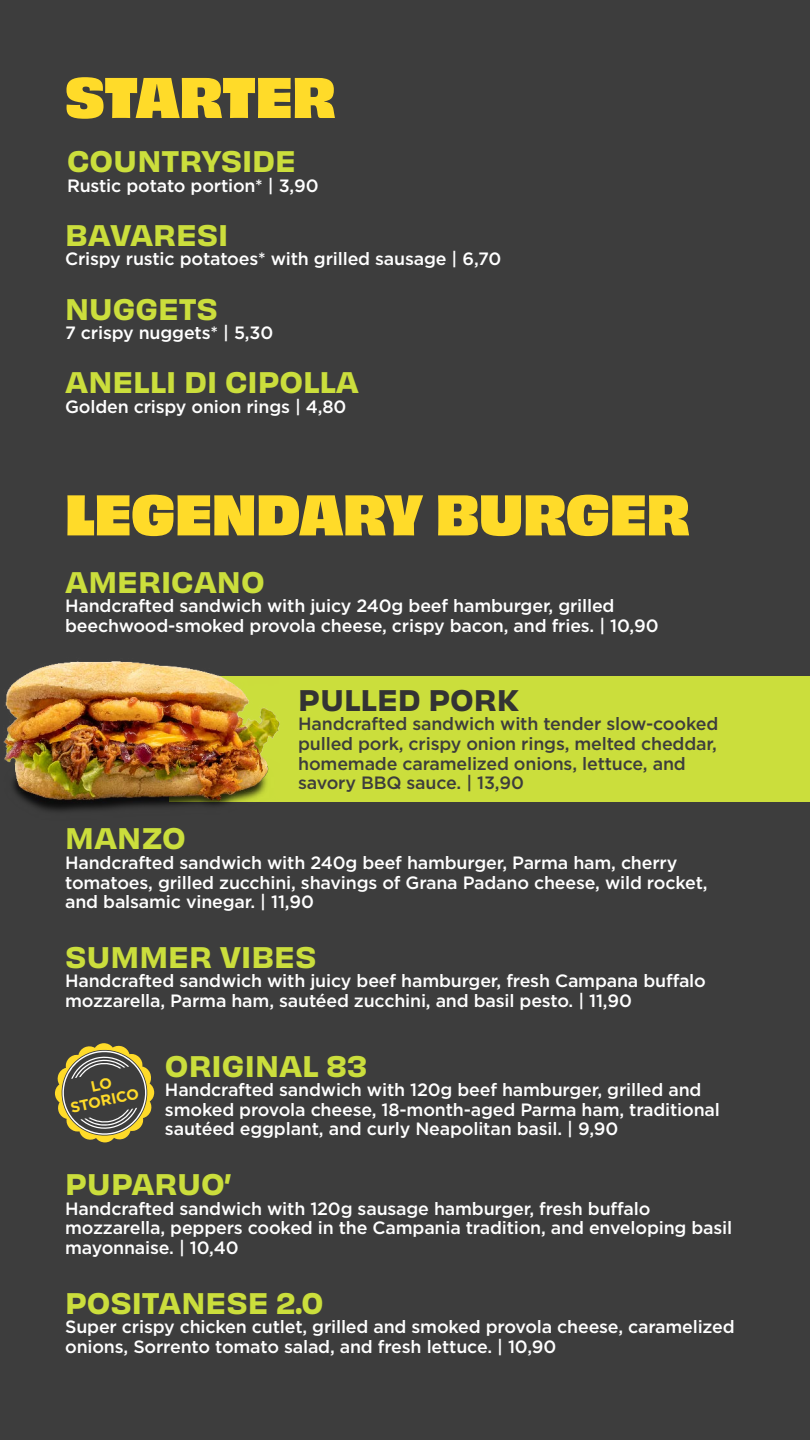
<style>
.page{position:relative;width:810px;height:1440px;background:#3d3d3d}
.page>*{position:absolute;margin:0;border:0;box-sizing:border-box;transform-origin:0 0}
.t1{font:53.4px "Obviously Blck";color:#ffdb29}
.t2{font:27.75px "Obviously Semi";color:#cbde3c}
.t3{font:27.75px "Obviously Semi";color:#333}
.t4{font:500 17.85px/19.6px "Gotham";letter-spacing:-.01em;color:#fff}
.t5{font:500 17.85px/19.6px "Gotham";letter-spacing:-.01em;color:#3d3d3d}
.t6{font:700 14.92px/16px "Gotham";color:#ffdb29;text-align:center}
</style>
<div class="page">
<svg style="left:55px;top:1043px;width:99px;height:100px"></svg>
<div style="left:169px;top:676px;width:641px;height:126px;background:#cbde3c"></div>
<img style="left:3px;top:661px;width:277px;height:151px">
<h1 class="t1" style="left:65px;top:55px;width:272px">STARTER</h1>
<h2 class="t2" style="left:67px;top:139px;width:230px">COUNTRYSIDE</h2>
<p class="t4" style="left:67px;top:175px;width:253px">Rustic potato portion* | 3,90</p>
<h2 class="t2" style="left:65px;top:213px;width:165px">BAVARESI</h2>
<p class="t4" style="left:65px;top:249px;width:438px">Crispy rustic potatoes* with grilled sausage | 6,70</p>
<h2 class="t2" style="left:65px;top:286px;width:154px">NUGGETS</h2>
<p class="t4" style="left:65px;top:323px;width:210px">7 crispy nuggets* | 5,30</p>
<h2 class="t2" style="left:65px;top:360px;width:296px">ANELLI DI CIPOLLA</h2>
<p class="t4" style="left:65px;top:397px;width:283px">Golden crispy onion rings | 4,80</p>
<h1 class="t1" style="left:65px;top:473px;width:626px">LEGENDARY BURGER</h1>
<h2 class="t2" style="left:65px;top:560px;width:201px">AMERICANO</h2>
<p class="t4" style="left:65px;top:596px;width:595px">Handcrafted sandwich with juicy 240g beef hamburger, grilled beechwood-smoked provola cheese, crispy bacon, and fries. | 10,90</p>
<h2 class="t3" style="left:298px;top:678px;width:222px">PULLED PORK</h2>
<p class="t5" style="left:298px;top:714px;width:422px">Handcrafted sandwich with tender slow-cooked pulled pork, crispy onion rings, melted cheddar, homemade caramelized onions, lettuce, and savory BBQ sauce. | 13,90</p>
<h2 class="t2" style="left:65px;top:816px;width:122px">MANZO</h2>
<p class="t4" style="left:65px;top:853px;width:644px">Handcrafted sandwich with 240g beef hamburger, Parma ham, cherry tomatoes, grilled zucchini, shavings of Grana Padano cheese, wild rocket, and balsamic vinegar. | 11,90</p>
<h2 class="t2" style="left:65px;top:935px;width:253px">SUMMER VIBES</h2>
<p class="t4" style="left:65px;top:971px;width:642px">Handcrafted sandwich with juicy beef hamburger, fresh Campana buffalo mozzarella, Parma ham, sautéed zucchini, and basil pesto. | 11,90</p>
<h2 class="t2" style="left:165px;top:1044px;width:204px">ORIGINAL 83</h2>
<p class="t4" style="left:165px;top:1080px;width:556px">Handcrafted sandwich with 120g beef hamburger, grilled and smoked provola cheese, 18-month-aged Parma ham, traditional sautéed eggplant, and curly Neapolitan basil. | 9,90</p>
<h2 class="t2" style="left:65px;top:1162px;width:168px">PUPARUO’</h2>
<p class="t4" style="left:65px;top:1198px;width:669px">Handcrafted sandwich with 120g sausage hamburger, fresh buffalo mozzarella, peppers cooked in the Campania tradition, and enveloping basil mayonnaise. | 10,40</p>
<p class="t6" style="left:66px;top:1084px;width:71px;rotate:-12deg">LO<br>STORICO</p>
<h2 class="t2" style="left:65px;top:1281px;width:260px">POSITANESE 2.0</h2>
<p class="t4" style="left:65px;top:1317px;width:671px">Super crispy chicken cutlet, grilled and smoked provola cheese, caramelized onions, Sorrento tomato salad, and fresh lettuce. | 10,90</p>
</div>
